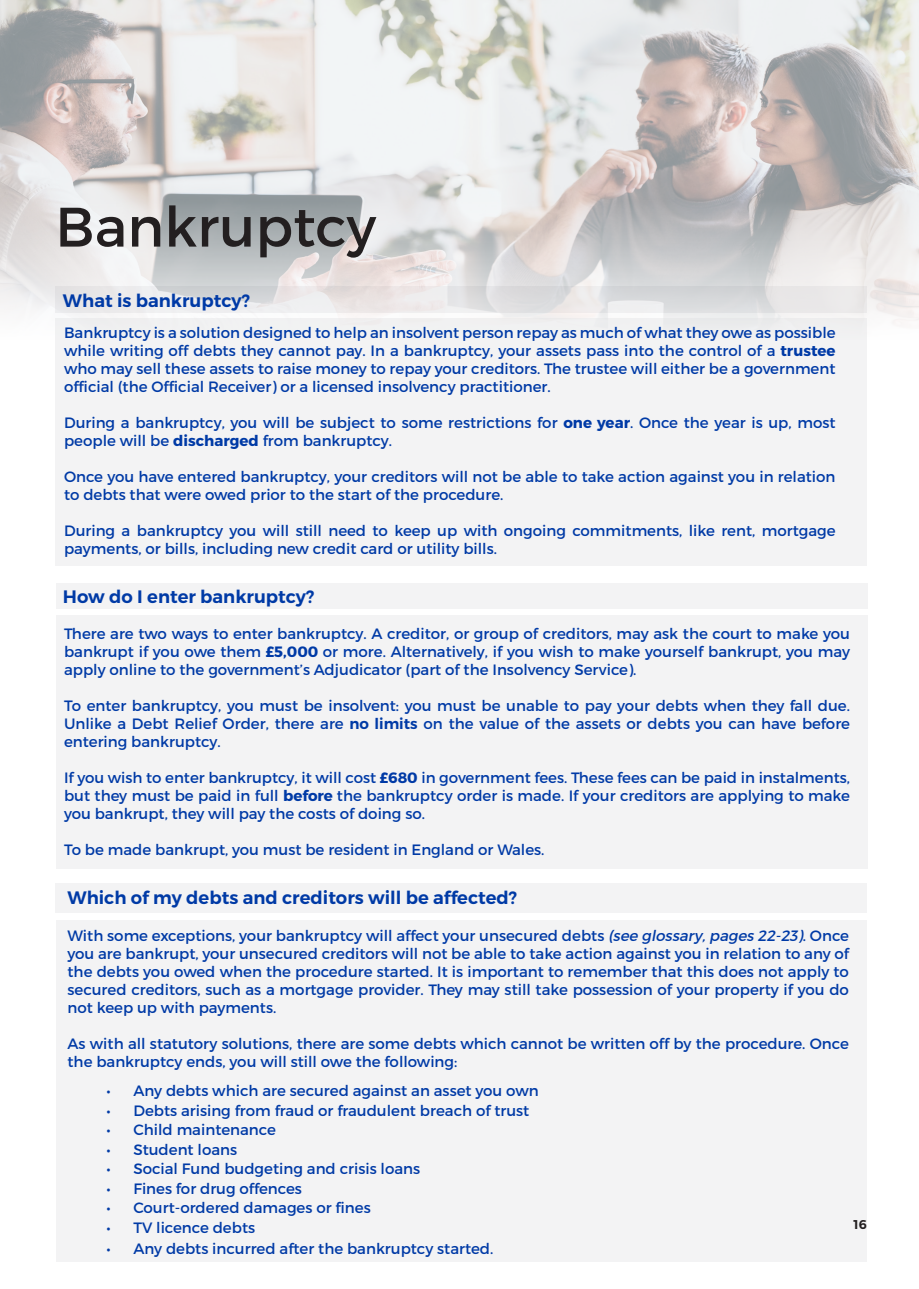
<style>
.page{position:relative;width:919px;height:1289px;background:#fff}
.page>*{position:absolute;margin:0;border:0;box-sizing:border-box;transform-origin:0 0}
.Page_Section_Title{font:55.5px "Montserrat";color:#231f20}
.Page_Section_Title-2{font:600 18px "Montserrat";color:#003aa6}
.Page_Section_Title-3{font:15px/18px "Montserrat";color:#003aa6;text-align:justify}
.t1{font:600 12.75px "Montserrat";color:#231f20}
.s1{font-weight:700}
.s2{font-weight:600}
.s3{font-style:italic}
</style>
<div class="page">
<img style="left:0;top:0;width:918px;height:355px">
<div style="left:56px;top:615px;width:811px;height:253px;background:#f3f3f4"></div>
<div style="left:56px;top:583px;width:811px;height:25px;background:#f3f3f4"></div>
<div style="left:55px;top:318px;width:811px;height:247px;background:#f3f3f4"></div>
<div style="left:56px;top:919px;width:810px;height:342px;background:#f3f3f4"></div>
<div style="left:55px;top:883px;width:811px;height:30px;background:#f3f3f4"></div>
<p class="Page_Section_Title" style="left:55px;top:193px;width:322px">Bankruptcy</p>
<p class="Page_Section_Title-2" style="left:63px;top:290px;width:188px">What is bankruptcy?</p>
<p class="Page_Section_Title-3" style="left:64px;top:323px;width:773px">Bankruptcy is a solution designed to help an insolvent person repay as much of what they owe as possible while writing off debts they cannot pay. In a bankruptcy, your assets pass into the control of a <span class="s1">trustee </span>who may sell these assets to raise money to repay your creditors. The trustee will either be a government official (the Official Receiver) or a licensed insolvency practitioner.</p>
<p class="Page_Section_Title-3" style="left:64px;top:413px;width:773px">During a bankruptcy, you will be subject to some restrictions for <span class="s1">one year</span>. Once the year is up, most people will be <span class="s1">discharged</span> from bankruptcy.</p>
<p class="Page_Section_Title-3" style="left:64px;top:467px;width:773px">Once you have entered bankruptcy, your creditors will not be able to take action against you in relation to debts that were owed prior to the start of the procedure.</p>
<p class="Page_Section_Title-3" style="left:64px;top:521px;width:773px">During a bankruptcy you will still need to keep up with ongoing commitments, like rent, mortgage payments, or bills, including new credit card or utility bills.</p>
<p class="Page_Section_Title-2" style="left:63px;top:585px;width:253px">How do I enter bankruptcy?</p>
<p class="Page_Section_Title-3" style="left:64px;top:624px;width:787px">There are two ways to enter bankruptcy. A creditor, or group of creditors, may ask the court to make you bankrupt if you owe them <span class="s1">£5,000</span> or more. Alternatively, if you wish to make yourself bankrupt, you may apply online to the government’s Adjudicator (part of the Insolvency Service).</p>
<p class="Page_Section_Title-3" style="left:64px;top:696px;width:787px">To enter bankruptcy, you must be insolvent: you must be unable to pay your debts when they fall due.<br>Unlike a Debt Relief Order, there are <span class="s2">no limits</span> on the value of the assets or debts you can have before entering bankruptcy.</p>
<p class="Page_Section_Title-3" style="left:64px;top:768px;width:787px">If you wish to enter bankruptcy, it will cost <span class="s1">£680</span> in government fees. These fees can be paid in instalments, but they must be paid in full <span class="s1">before</span> the bankruptcy order is made. If your creditors are applying to make you bankrupt, they will pay the costs of doing so.</p>
<p class="Page_Section_Title-3" style="left:64px;top:840px;width:482px">To be made bankrupt, you must be resident in England or Wales.</p>
<p class="Page_Section_Title-2" style="left:67px;top:886px;width:451px">Which of my debts and creditors will be affected?</p>
<p class="Page_Section_Title-3" style="left:67px;top:926px;width:783px">With some exceptions, your bankruptcy will affect your unsecured debts <span class="s3">(see glossary,pages 22-23)</span>. Once you are bankrupt, your unsecured creditors will not be able to take action against you in relation to any of the debts you owed when the procedure started. It is important to remember that this does not apply to secured creditors, such as a mortgage provider. They may still take possession of your property if you do not keep up with payments.</p>
<p class="Page_Section_Title-3" style="left:67px;top:1034px;width:782px">As with all statutory solutions, there are some debts which cannot be written off by the procedure. Once the bankruptcy ends, you will still owe the following:</p>
<p class="Page_Section_Title-3" style="left:106px;top:1081px;width:434px">• Any debts which are secured against an asset you own</p>
<p class="Page_Section_Title-3" style="left:106px;top:1101px;width:424px">• Debts arising from fraud or fraudulent breach of trust</p>
<p class="Page_Section_Title-3" style="left:106px;top:1120px;width:171px">• Child maintenance</p>
<p class="Page_Section_Title-3" style="left:106px;top:1140px;width:132px">• Student loans</p>
<p class="Page_Section_Title-3" style="left:106px;top:1159px;width:315px">• Social Fund budgeting and crisis loans</p>
<p class="Page_Section_Title-3" style="left:106px;top:1179px;width:197px">• Fines for drug offences</p>
<p class="Page_Section_Title-3" style="left:106px;top:1198px;width:266px">• Court-ordered damages or fines</p>
<p class="Page_Section_Title-3" style="left:106px;top:1218px;width:150px">• TV licence debts</p>
<p class="Page_Section_Title-3" style="left:106px;top:1239px;width:388px">• Any debts incurred after the bankruptcy started.</p>
<p class="t1" style="left:853px;top:1216px;width:15px">16</p>
</div>
